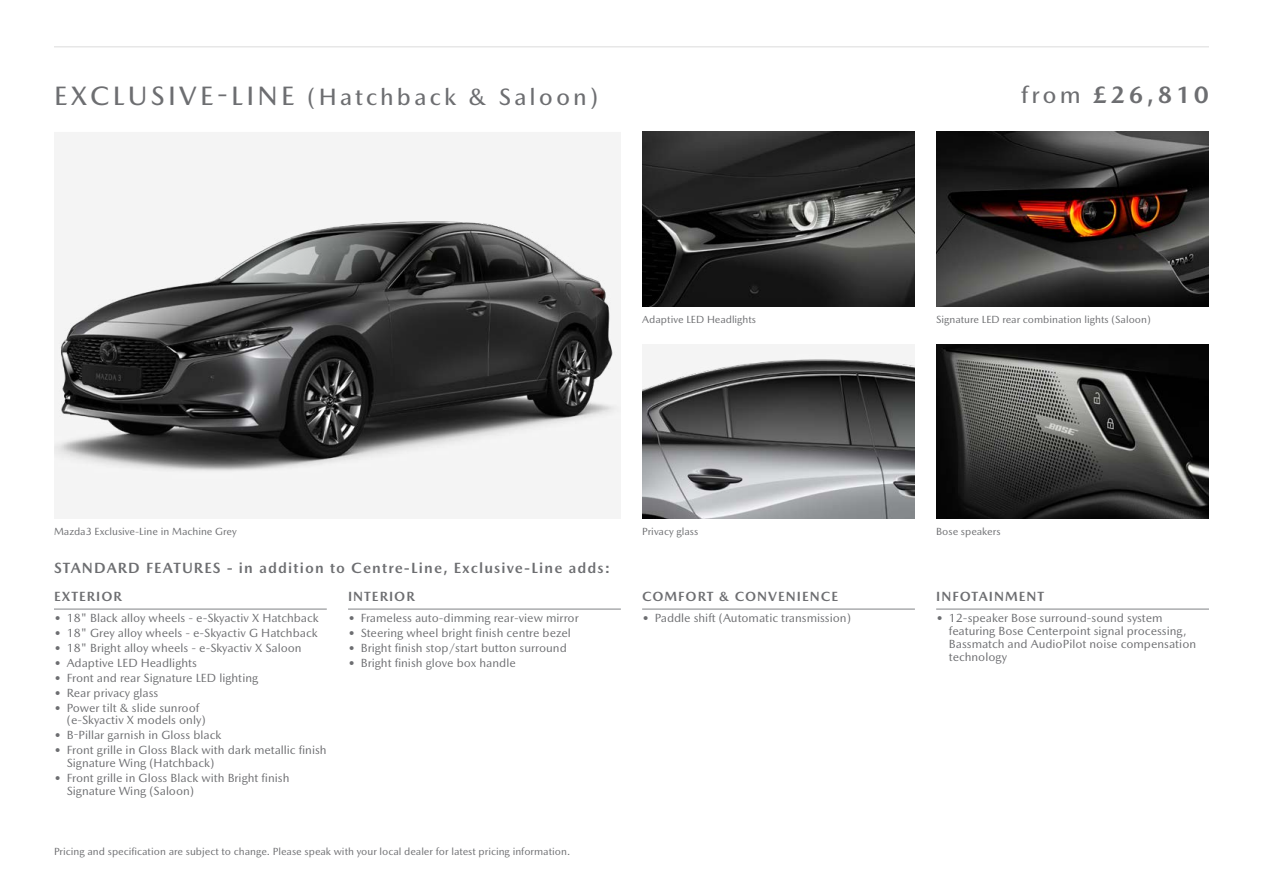
<style>
.page{position:relative;width:1263px;height:893px;background:#fff}
.page>*{position:absolute;margin:0;border:0;box-sizing:border-box;transform-origin:0 0}
.t1{font:500 24px "Mazda Type Cyrillic";letter-spacing:.125em;color:#6d6e71}
.t2{font:700 24px "Mazda Type Cyrillic";color:#6d6e71}
.t3{font:700 15px "Mazda Type Cyrillic";letter-spacing:.075em;color:#6d6e71}
.t4{font:700 13.5px "Mazda Type Cyrillic";letter-spacing:.075em;color:#6d6e71}
.t5{font:12px/12.8px "Mazda Type Cyrillic";color:#6d6e71}
.t6{font:10.5px "Mazda Type Cyrillic";color:#6d6e71}
.s1{font-size:27px}
.s2{font-weight:500}
</style>
<div class="page">
<img style="left:54px;top:132px;width:567px;height:387px">
<img style="left:642px;top:132px;width:273px;height:174px">
<img style="left:642px;top:344px;width:273px;height:175px">
<img style="left:936px;top:344px;width:273px;height:175px">
<img style="left:936px;top:132px;width:273px;height:174px">
<hr style="left:54px;top:609px;width:273px;height:1px;background:#808285">
<hr style="left:348px;top:609px;width:273px;height:1px;background:#808285">
<hr style="left:642px;top:609px;width:273px;height:1px;background:#808285">
<hr style="left:936px;top:609px;width:273px;height:1px;background:#808285">
<hr style="left:54px;top:46px;width:1155px;height:2px;background:#e7e7e7">
<h1 class="t1" style="left:54px;top:83px;width:546px"><span class="s1">EXCLUSIVE-LINE</span> (Hatchback &amp; Saloon)</h1>
<h1 class="t2" style="left:1021px;top:80px;width:189px"><span class="s2">from</span> £26,810</h1>
<p class="t6" style="left:642px;top:313px;width:115px">Adaptive LED Headlights</p>
<p class="t6" style="left:936px;top:313px;width:216px">Signature LED rear combination lights (Saloon)</p>
<p class="t6" style="left:54px;top:525px;width:184px">Mazda3 Exclusive-Line in Machine Grey</p>
<p class="t6" style="left:642px;top:525px;width:58px">Privacy glass</p>
<p class="t6" style="left:936px;top:525px;width:66px">Bose speakers</p>
<p class="t3" style="left:54px;top:559px;width:558px">STANDARD FEATURES - in addition to Centre-Line, Exclusive-Line adds:</p>
<p class="t4" style="left:54px;top:588px;width:69px">EXTERIOR</p>
<p class="t5" style="left:54px;top:612px;width:266px">• 18" Black alloy wheels - e-Skyactiv X Hatchback</p>
<p class="t5" style="left:54px;top:627px;width:265px">• 18" Grey alloy wheels - e-Skyactiv G Hatchback</p>
<p class="t5" style="left:54px;top:642px;width:249px">• 18" Bright alloy wheels - e-Skyactiv X Saloon</p>
<p class="t5" style="left:54px;top:656px;width:144px">• Adaptive LED Headlights</p>
<p class="t5" style="left:54px;top:671px;width:206px">• Front and rear Signature LED lighting</p>
<p class="t5" style="left:54px;top:686px;width:106px">• Rear privacy glass</p>
<p class="t5" style="left:67px;top:701px;width:140px;text-indent:-13px">• Power tilt &amp; slide sunroof (e-Skyactiv X models only)</p>
<p class="t5" style="left:54px;top:729px;width:169px">• B-Pillar garnish in Gloss black</p>
<p class="t5" style="left:67px;top:744px;width:261px;text-indent:-13px">• Front grille in Gloss Black with dark metallic finish<br>Signature Wing (Hatchback)</p>
<p class="t5" style="left:67px;top:771px;width:224px;text-indent:-13px">• Front grille in Gloss Black with Bright finish<br>Signature Wing (Saloon)</p>
<p class="t4" style="left:348px;top:588px;width:68px">INTERIOR</p>
<p class="t5" style="left:348px;top:612px;width:232px">• Frameless auto-dimming rear-view mirror</p>
<p class="t5" style="left:348px;top:627px;width:224px">• Steering wheel bright finish centre bezel</p>
<p class="t5" style="left:348px;top:642px;width:220px">• Bright finish stop/start button surround</p>
<p class="t5" style="left:348px;top:656px;width:169px">• Bright finish glove box handle</p>
<p class="t6" style="left:54px;top:845px;width:518px">Pricing and specification are subject to change. Please speak with your local dealer for latest pricing information.</p>
<p class="t4" style="left:642px;top:588px;width:198px">COMFORT &amp; CONVENIENCE</p>
<p class="t5" style="left:642px;top:612px;width:210px">• Paddle shift (Automatic transmission)</p>
<p class="t4" style="left:936px;top:588px;width:110px">INFOTAINMENT</p>
<p class="t5" style="left:949px;top:612px;width:249px;text-indent:-13px">• 12-speaker Bose surround-sound system featuring Bose Centerpoint signal processing, Bassmatch and AudioPilot noise compensation technology</p>
</div>
